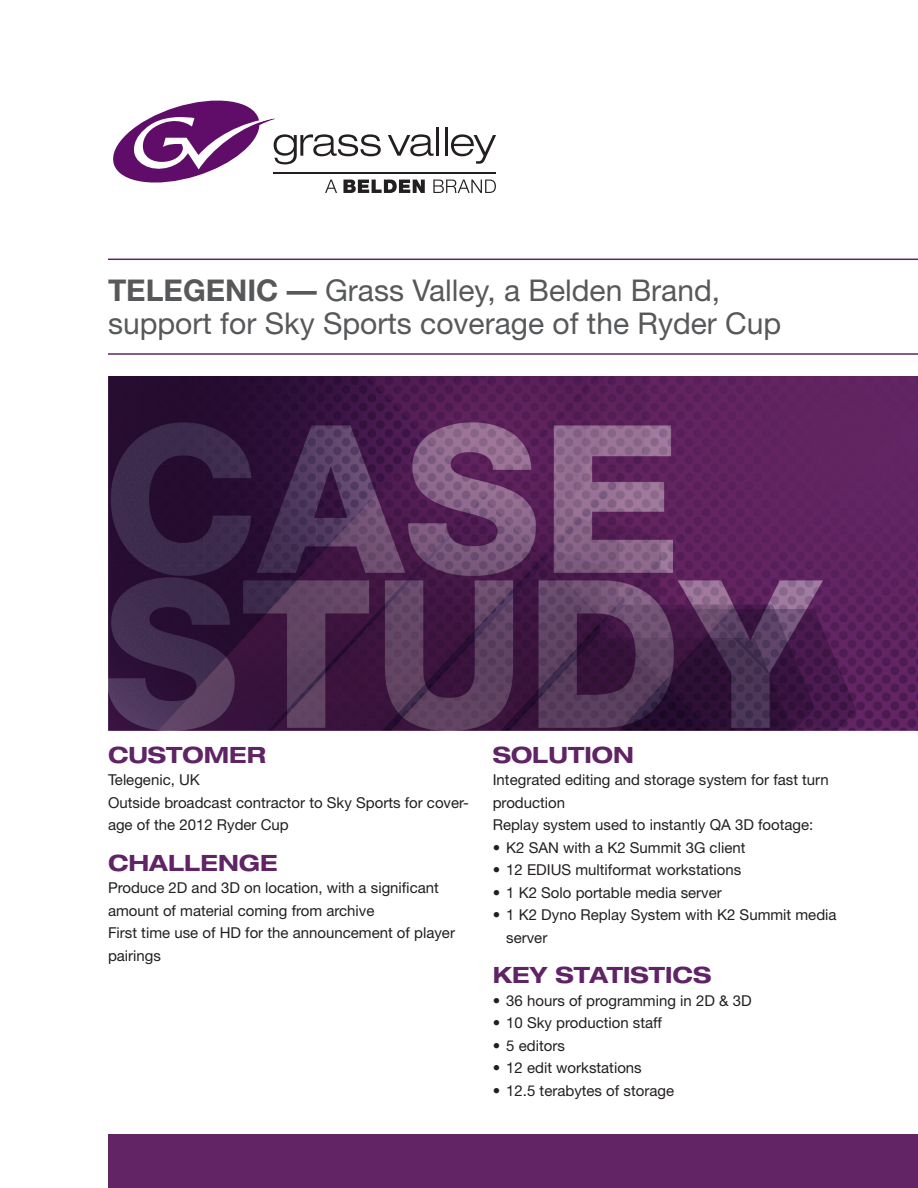
<style>
.page{position:relative;width:918px;height:1188px;background:#fff}
.page>*{position:absolute;margin:0;border:0;box-sizing:border-box;transform-origin:0 0}
._2014_Collaterals_Co{font:30px/33px "Helvetica Neue";color:#57585a}
._2014_CS_Cover_Chall{font:700 expanded 22.5px "Helvetica Neue";color:#5f2366}
._2014_CS_Cover_Copy{font:15px/22.5px "Helvetica Neue";color:#231f20}
.s1{font-weight:700}
</style>
<div class="page">
<svg style="left:113px;top:100px;width:383px;height:93px"></svg>
<div style="left:108px;top:1134px;width:810px;height:54px;background:#622465"></div>
<hr style="left:108px;top:353px;width:810px;height:2px;background:#622465">
<hr style="left:108px;top:259px;width:810px;height:1px;background:#622465">
<img style="left:108px;top:377px;width:810px;height:353px">
<p class="_2014_Collaterals_Co" style="left:108px;top:274px;width:675px"><span class="s1">TELEGENIC —</span> Grass Valley, a Belden Brand, support for Sky Sports coverage of the Ryder Cup</p>
<p class="_2014_CS_Cover_Chall" style="left:108px;top:741px;width:159px">CUSTOMER</p>
<p class="_2014_CS_Cover_Copy" style="left:108px;top:769px;width:93px">Telegenic, UK</p>
<p class="_2014_CS_Cover_Copy" style="left:108px;top:791px;width:363px">Outside broadcast contractor to Sky Sports for cover&shy;age of the 2012 Ryder Cup</p>
<p class="_2014_CS_Cover_Chall" style="left:108px;top:849px;width:171px">CHALLENGE</p>
<p class="_2014_CS_Cover_Copy" style="left:108px;top:877px;width:332px">Produce 2D and 3D on location, with a significant amount of material coming from archive</p>
<p class="_2014_CS_Cover_Copy" style="left:108px;top:922px;width:349px">First time use of HD for the announcement of player pairings</p>
<p class="_2014_CS_Cover_Chall" style="left:493px;top:741px;width:143px">SOLUTION</p>
<p class="_2014_CS_Cover_Copy" style="left:493px;top:769px;width:338px">Integrated editing and storage system for fast turn production</p>
<p class="_2014_CS_Cover_Copy" style="left:493px;top:814px;width:322px">Replay system used to instantly QA 3D footage:</p>
<p class="_2014_CS_Cover_Copy" style="left:493px;top:836px;width:254px">• K2 SAN with a K2 Summit 3G client</p>
<p class="_2014_CS_Cover_Copy" style="left:493px;top:859px;width:250px">• 12 EDIUS multiformat workstations</p>
<p class="_2014_CS_Cover_Copy" style="left:493px;top:881px;width:231px">• 1 K2 Solo portable media server</p>
<p class="_2014_CS_Cover_Copy" style="left:506px;top:904px;width:332px;text-indent:-14px">• 1 K2 Dyno Replay System with K2 Summit media server</p>
<p class="_2014_CS_Cover_Chall" style="left:493px;top:961px;width:220px">KEY STATISTICS</p>
<p class="_2014_CS_Cover_Copy" style="left:493px;top:989px;width:260px">• 36 hours of programming in 2D &amp; 3D</p>
<p class="_2014_CS_Cover_Copy" style="left:493px;top:1012px;width:171px">• 10 Sky production staff</p>
<p class="_2014_CS_Cover_Copy" style="left:493px;top:1034px;width:74px">• 5 editors</p>
<p class="_2014_CS_Cover_Copy" style="left:493px;top:1057px;width:151px">• 12 edit workstations</p>
<p class="_2014_CS_Cover_Copy" style="left:493px;top:1079px;width:183px">• 12.5 terabytes of storage</p>
</div>
